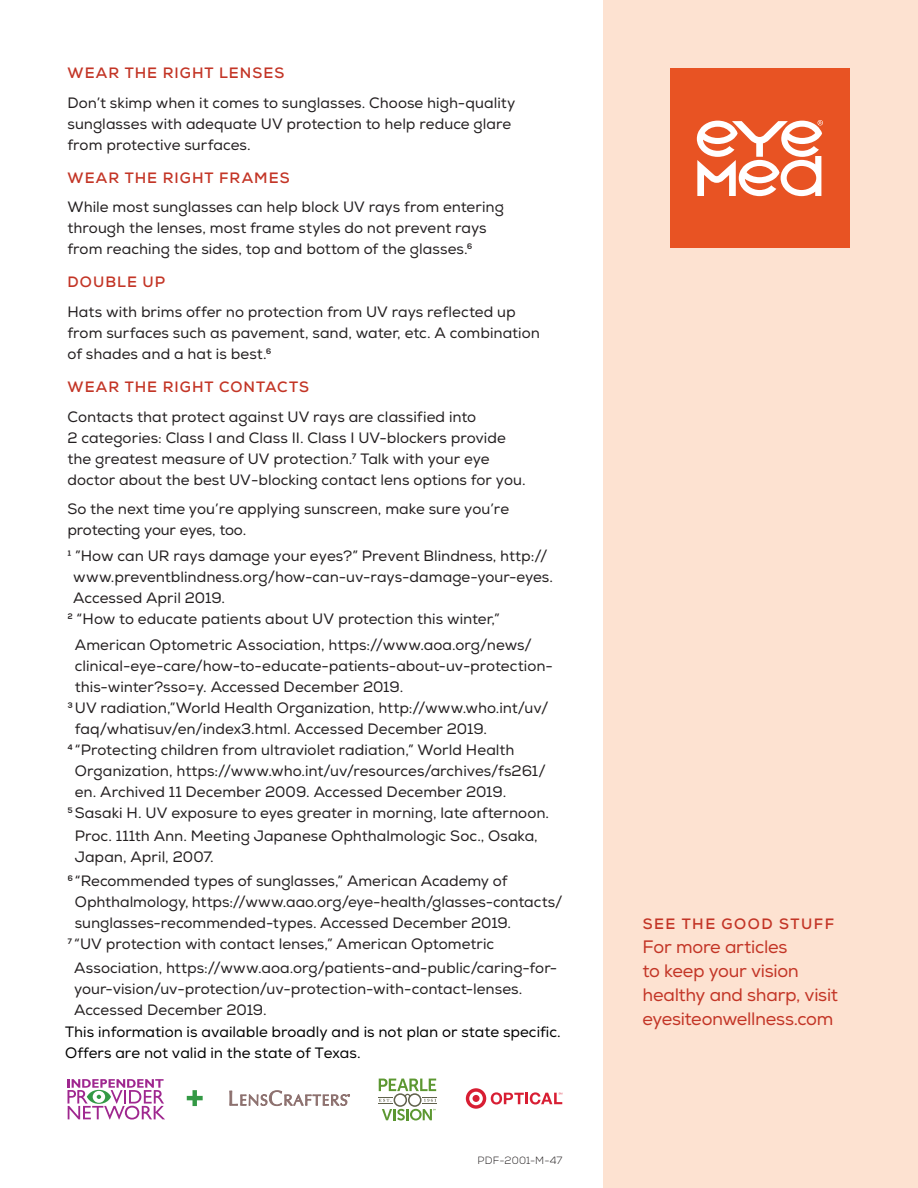
<style>
.page{position:relative;width:918px;height:1188px;background:#fff}
.page>*{position:absolute;margin:0;border:0;box-sizing:border-box;transform-origin:0 0}
.sub-subhead{font:18px/24px "Nexa";letter-spacing:-.015em;color:#c33526}
.Footnotes__P{font:15px/21px "Nexa";color:#231f20}
.t1{font:15px/21px "Nexa";color:#000}
.subhead{font:700 15px "Nexa";letter-spacing:.1em;color:#c33526}
.t2{font:300 10.5px "Nexa";letter-spacing:.01em;color:#231f20}
.s1{font-weight:700;color:#c33526}
</style>
<div class="page">
<div style="left:603px;top:0;width:315px;height:1188px;background:#fde2d1"></div>
<div style="left:670px;top:69px;width:179px;height:179px;background:#e85323"></div>
<svg style="left:697px;top:120px;width:126px;height:76px"></svg>
<svg style="left:466px;top:1088px;width:96px;height:21px"></svg>
<svg style="left:68px;top:1079px;width:97px;height:41px"></svg>
<svg style="left:187px;top:1090px;width:16px;height:16px"></svg>
<svg style="left:230px;top:1091px;width:120px;height:15px"></svg>
<svg style="left:379px;top:1079px;width:57px;height:41px"></svg>
<p class="Footnotes__P" style="left:67px;top:58px;width:449px;line-height:29.7px"><span class="s1">WEAR THE RIGHT LENSES<br></span>Don’t skimp when it comes to sunglasses. Choose high-quality</p>
<p class="Footnotes__P" style="left:67px;top:113px;width:445px">sunglasses with adequate UV protection to help reduce glare from protective surfaces.</p>
<p class="Footnotes__P" style="left:67px;top:163px;width:438px;line-height:29.7px"><span class="s1">WEAR THE RIGHT FRAMES<br></span>While most sunglasses can help block UV rays from entering</p>
<p class="Footnotes__P" style="left:67px;top:218px;width:421px">through the lenses, most frame styles do not prevent rays from reaching the sides, top and bottom of the glasses.6</p>
<p class="Footnotes__P" style="left:67px;top:268px;width:450px;line-height:29.7px"><span class="s1">DOUBLE UP<br></span>Hats with brims offer no protection from UV rays reflected up</p>
<p class="Footnotes__P" style="left:67px;top:323px;width:474px">from surfaces such as pavement, sand, water, etc. A combination of shades and a hat is best.6</p>
<p class="Footnotes__P" style="left:67px;top:372px;width:410px;line-height:29.7px"><span class="s1">WEAR THE RIGHT CONTACTS<br></span>Contacts that protect against UV rays are classified into</p>
<p class="Footnotes__P" style="left:67px;top:427px;width:460px">2 categories: Class I and Class II. Class I UV-blockers provide the greatest measure of UV protection.7 Talk with your eye doctor about the best UV-blocking contact lens options for you.</p>
<p class="Footnotes__P" style="left:67px;top:499px;width:443px">So the next time you’re applying sunscreen, make sure you’re protecting your eyes, too.</p>
<p class="Footnotes__P" style="left:67px;top:545px;width:481px">1 ”How can UR rays damage your eyes?” Prevent Blindness, http://</p>
<p class="Footnotes__P" style="left:73px;top:566px;width:481px">www.preventblindness.org/how-can-uv-rays-damage-your-eyes.</p>
<p class="Footnotes__P" style="left:73px;top:587px;width:153px">Accessed April 2019.</p>
<p class="Footnotes__P" style="left:67px;top:608px;width:434px">2 “How to educate patients about UV protection this winter,”</p>
<p class="Footnotes__P" style="left:75px;top:635px;width:480px">American Optometric Association, https://www.aoa.org/news/ clinical-eye-care/how-to-educate-patients-about-uv-protection&shy;this-winter?sso=y. Accessed December 2019.</p>
<p class="Footnotes__P" style="left:75px;top:698px;width:475px;text-indent:-7px">3 UV radiation,”World Health Organization, http://www.who.int/uv/ faq/whatisuv/en/index3.html. Accessed December 2019.</p>
<p class="Footnotes__P" style="left:75px;top:740px;width:473px;text-indent:-7px">4 “Protecting children from ultraviolet radiation,” World Health<br>Organization, https://www.who.int/uv/resources/archives/fs261/ en. Archived 11 December 2009. Accessed December 2019.</p>
<p class="Footnotes__P" style="left:68px;top:802px;width:483px;line-height:22.5px;text-align:center">5 Sasaki H. UV exposure to eyes greater in morning, late afternoon.<br>Proc. 111th Ann. Meeting Japanese Ophthalmologic Soc., Osaka,</p>
<p class="Footnotes__P" style="left:75px;top:846px;width:141px">Japan, April, 2007.</p>
<p class="Footnotes__P" style="left:75px;top:870px;width:489px;text-indent:-7px">6 “Recommended types of sunglasses,” American Academy of<br>Ophthalmology, https://www.aao.org/eye-health/glasses-contacts/ sunglasses-recommended-types. Accessed December 2019.</p>
<p class="Footnotes__P" style="left:74px;top:932px;width:485px;line-height:24px;text-indent:-7px">7 “UV protection with contact lenses,” American Optometric<br>Association, https://www.aoa.org/patients-and-public/caring-for-</p>
<p class="Footnotes__P" style="left:74px;top:978px;width:450px">your-vision/uv-protection/uv-protection-with-contact-lenses.<br>Accessed December 2019.</p>
<p class="t1" style="left:65px;top:1022px;width:497px">This information is available broadly and is not plan or state specific.<br>Offers are not valid in the state of Texas.</p>
<p class="t2" style="left:478px;top:1154px;width:86px">PDF-2001-M-47</p>
<p class="subhead" style="left:643px;top:914px;width:193px">SEE THE GOOD STUFF</p>
<p class="sub-subhead" style="left:643px;top:935px;width:197px">For more articles<br>to keep your vision healthy and sharp, visit eyesiteonwellness.com</p>
</div>
